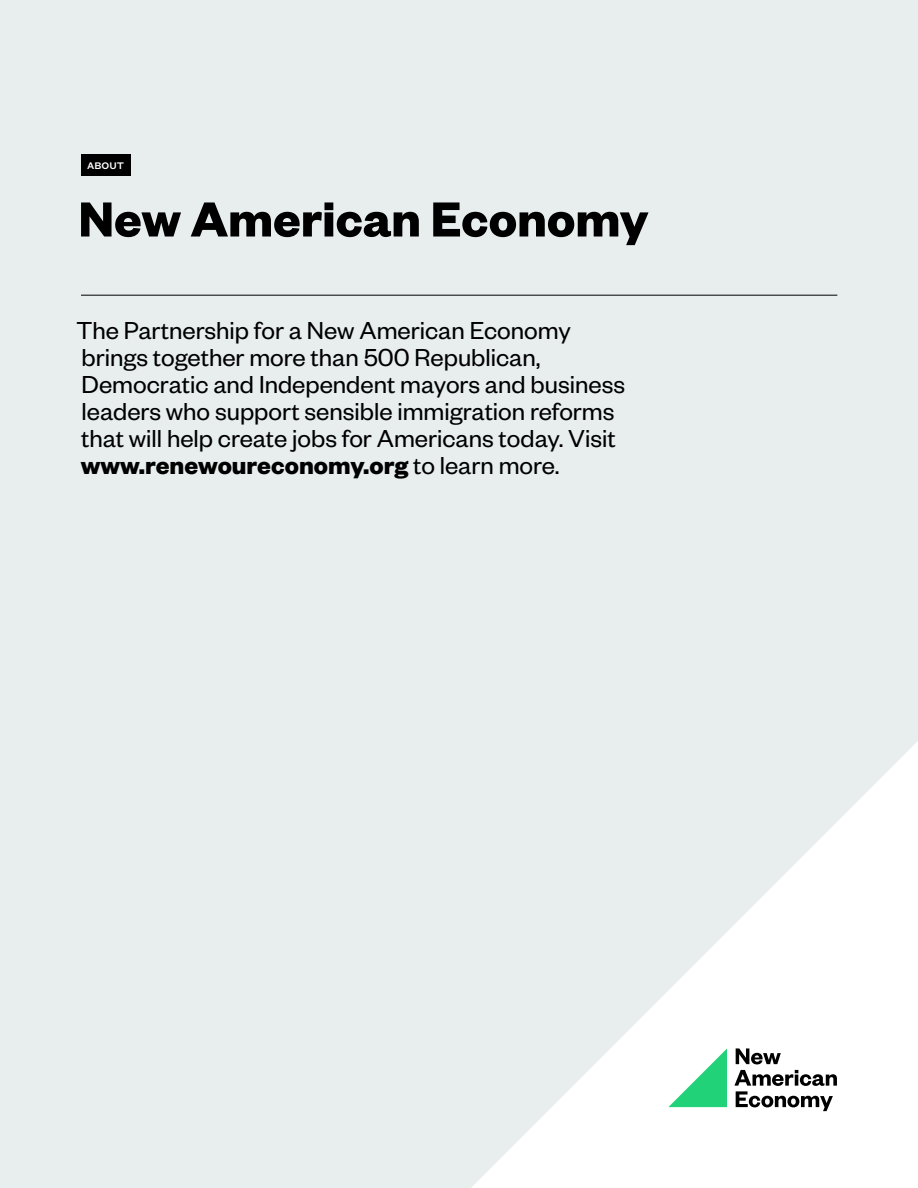
<style>
.page{position:relative;width:918px;height:1188px;background:#e8eeee}
.page>*{position:absolute;margin:0;border:0;box-sizing:border-box;transform-origin:0 0}
.t1{font:700 54px "Founders Grotesk";color:#000}
.t2{font:27px/27px "Founders Grotesk";color:#000}
.t3{font:500 10.5px "Founders Grotesk Text";color:#fff}
.s1{font-weight:700}
</style>
<div class="page">
<div style="left:81px;top:154px;width:50px;height:21px;background:#000"></div>
<svg style="left:471px;top:741px;width:447px;height:447px"></svg>
<svg style="left:736px;top:1048px;width:45px;height:16px"></svg>
<svg style="left:734px;top:1070px;width:103px;height:41px;background:#a9a9a9"></svg>
<svg style="left:668px;top:1048px;width:59px;height:59px;background:#91e8bd"></svg>
<hr style="left:81px;top:295px;width:756px;height:1px;background:#000">
<p class="t3" style="left:87px;top:158px;width:38px">ABOUT</p>
<h1 class="t1" style="left:78px;top:185px;width:571px">New American Economy</h1>
<p class="t2" style="left:76px;top:316px;width:550px">The Partnership for a New American Economy brings together more than 500 Republican, Democratic and Independent mayors and business leaders who support sensible immigration reforms that will help create jobs for Americans today. Visit <span class="s1">www.renewoureconomy.org</span> to learn more.</p>
</div>
